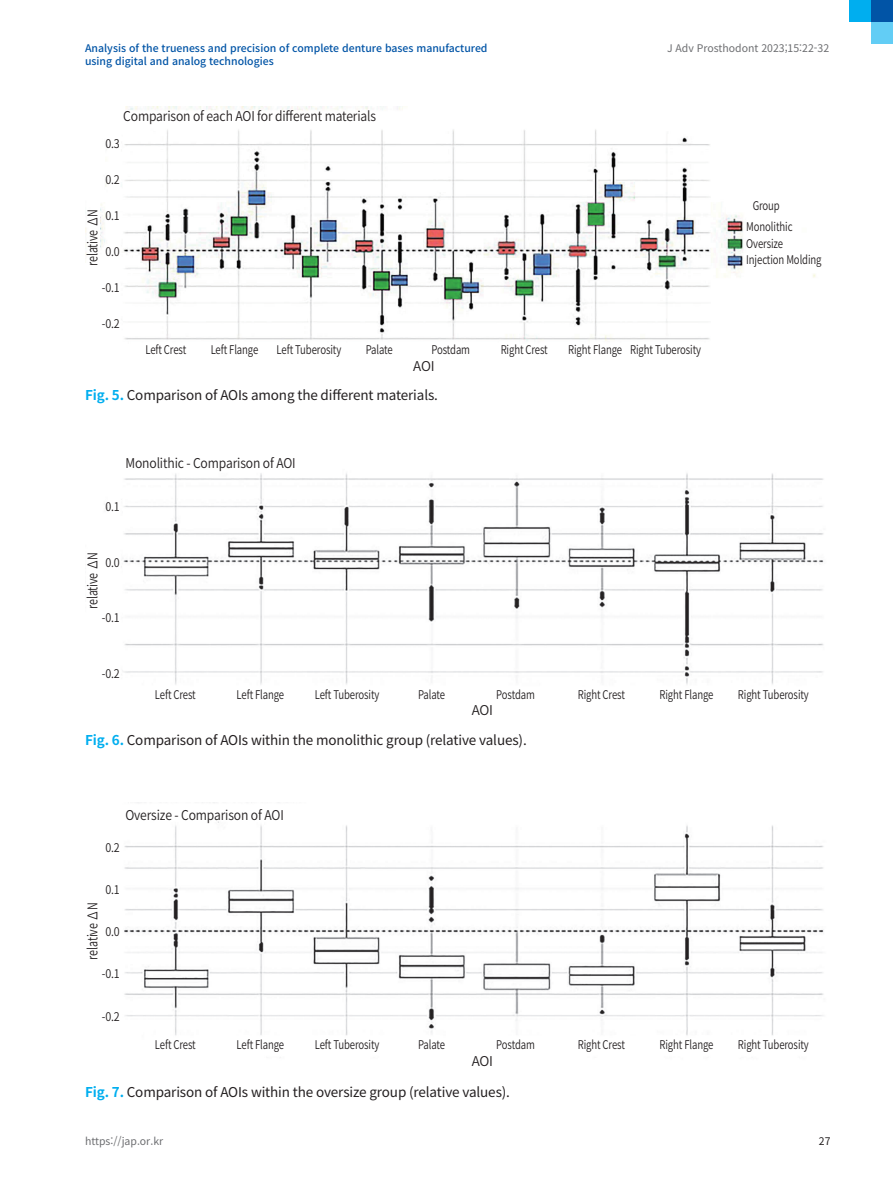
<style>
.page{position:relative;width:893px;height:1191px;background:#fff}
.page>*{position:absolute;margin:0;border:0;box-sizing:border-box;transform-origin:0 0}
.t1{font:13.5px "Noto Sans CJ Kkr";letter-spacing:-.01em;color:#231f20}
.t2{font:600 13.5px "Noto Sans CJ Kkr";letter-spacing:-.01em;color:#231f20;scale:.9 1}
.t3{font:600 13.5px "Noto Sans CJ Kkr";letter-spacing:-.01em;color:#231f20;scale:.8 1}
.t4{font:600 13.5px "Noto Sans CJ Kkr";letter-spacing:-.01em;color:#231f20}
.t5{font:600 12px/16.5px "Noto Sans CJ Kkr";letter-spacing:-.01em;color:#231f20;scale:.8 1}
.t6{font:600 12px "Noto Sans CJ Kkr";letter-spacing:-.01em;color:#231f20;scale:.9 1}
.t7{font:500 10.5px "Noto Sans CJ Kkr";color:#0154a6}
.t8{font:10.5px "Noto Sans CJ Kkr";color:#6c6d70}
.t9{font:10.5px "Noto Sans CJ Kkr";color:#231f20}
.s1{font-weight:700;color:#00aeef}
</style>
<div class="page">
<div style="left:871px;top:22px;width:22px;height:22px;background:#62cdf5"></div>
<div style="left:849px;top:0;width:22px;height:22px;background:#00aeef"></div>
<div style="left:871px;top:0;width:22px;height:22px;background:#0154a6"></div>
<img style="left:106px;top:473px;width:718px;height:212px">
<img style="left:85px;top:106px;width:731px;height:235px">
<img style="left:124px;top:802px;width:700px;height:234px">
<p class="t7" style="left:85px;top:42px;width:404px">Analysis of the trueness and precision of complete denture bases manufactured</p>
<p class="t8" style="left:667px;top:42px;width:164px">J Adv Prosthodont 2023;15:22-32</p>
<p class="t7" style="left:85px;top:55px;width:190px">using digital and analog technologies</p>
<p class="t2" style="left:123px;top:108px;width:282px">Comparison of each AOI for different materials</p>
<p class="t6" style="left:105px;top:137px;width:18px">0.3</p>
<p class="t6" style="left:105px;top:173px;width:18px">0.2</p>
<p class="t6" style="left:105px;top:209px;width:18px">0.1</p>
<p class="t6" style="left:105px;top:245px;width:18px">0.0</p>
<p class="t6" style="left:102px;top:281px;width:22px">-0.1</p>
<p class="t6" style="left:102px;top:317px;width:22px">-0.2</p>
<p class="t3" style="left:85px;top:266px;width:73px;rotate:-90deg">relative ∆N</p>
<p class="t5" style="left:145px;top:342px;width:53px">Left Crest</p>
<p class="t5" style="left:211px;top:342px;width:61px">Left Flange</p>
<p class="t5" style="left:277px;top:342px;width:82px">Left Tuberosity</p>
<p class="t5" style="left:366px;top:342px;width:35px">Palate</p>
<p class="t5" style="left:431px;top:342px;width:50px">Postdam</p>
<p class="t5" style="left:501px;top:342px;width:60px">Right Crest</p>
<p class="t5" style="left:568px;top:342px;width:168px">Right Flange Right Tuberosity</p>
<p class="t4" style="left:413px;top:358px;width:23px">AOI</p>
<p class="t1" style="left:85px;top:388px;width:354px"><span class="s1">Fig. 5.</span> Comparison of AOIs among the different materials.</p>
<p class="t2" style="left:125px;top:456px;width:191px">Monolithic - Comparison of AOI</p>
<p class="t6" style="left:105px;top:500px;width:18px">0.1</p>
<p class="t3" style="left:85px;top:609px;width:73px;rotate:-90deg">relative ∆N</p>
<p class="t6" style="left:105px;top:556px;width:18px">0.0</p>
<p class="t6" style="left:102px;top:611px;width:22px">-0.1</p>
<p class="t6" style="left:102px;top:667px;width:22px">-0.2</p>
<p class="t5" style="left:753px;top:198px;width:35px">Group</p>
<p class="t5" style="left:746px;top:219px;width:96px">Monolithic<br>Oversize<br>Injection Molding</p>
<p class="t5" style="left:155px;top:686px;width:53px">Left Crest</p>
<p class="t5" style="left:237px;top:686px;width:61px">Left Flange</p>
<p class="t5" style="left:315px;top:686px;width:82px">Left Tuberosity</p>
<p class="t5" style="left:418px;top:686px;width:35px">Palate</p>
<p class="t5" style="left:496px;top:686px;width:50px">Postdam</p>
<p class="t5" style="left:578px;top:686px;width:60px">Right Crest</p>
<p class="t5" style="left:660px;top:686px;width:69px">Right Flange</p>
<p class="t5" style="left:738px;top:686px;width:90px">Right Tuberosity</p>
<p class="t4" style="left:472px;top:702px;width:23px">AOI</p>
<p class="t1" style="left:85px;top:732px;width:443px"><span class="s1">Fig. 6.</span> Comparison of AOIs within the monolithic group (relative values).</p>
<p class="t2" style="left:125px;top:807px;width:177px">Oversize - Comparison of AOI</p>
<p class="t6" style="left:105px;top:841px;width:18px">0.2</p>
<p class="t6" style="left:105px;top:883px;width:18px">0.1</p>
<p class="t6" style="left:105px;top:925px;width:18px">0.0</p>
<p class="t6" style="left:102px;top:967px;width:22px">-0.1</p>
<p class="t6" style="left:102px;top:1009px;width:22px">-0.2</p>
<p class="t3" style="left:85px;top:959px;width:73px;rotate:-90deg">relative ∆N</p>
<p class="t5" style="left:155px;top:1036px;width:53px">Left Crest</p>
<p class="t5" style="left:237px;top:1036px;width:61px">Left Flange</p>
<p class="t5" style="left:315px;top:1036px;width:82px">Left Tuberosity</p>
<p class="t5" style="left:418px;top:1036px;width:35px">Palate</p>
<p class="t5" style="left:496px;top:1036px;width:50px">Postdam</p>
<p class="t5" style="left:578px;top:1036px;width:60px">Right Crest</p>
<p class="t5" style="left:660px;top:1036px;width:69px">Right Flange</p>
<p class="t5" style="left:738px;top:1036px;width:90px">Right Tuberosity</p>
<p class="t4" style="left:472px;top:1053px;width:23px">AOI</p>
<p class="t1" style="left:85px;top:1084px;width:426px"><span class="s1">Fig. 7.</span> Comparison of AOIs within the oversize group (relative values).</p>
<p class="t8" style="left:85px;top:1135px;width:80px">https://jap.or.kr</p>
<p class="t9" style="left:819px;top:1135px;width:13px">27</p>
</div>
